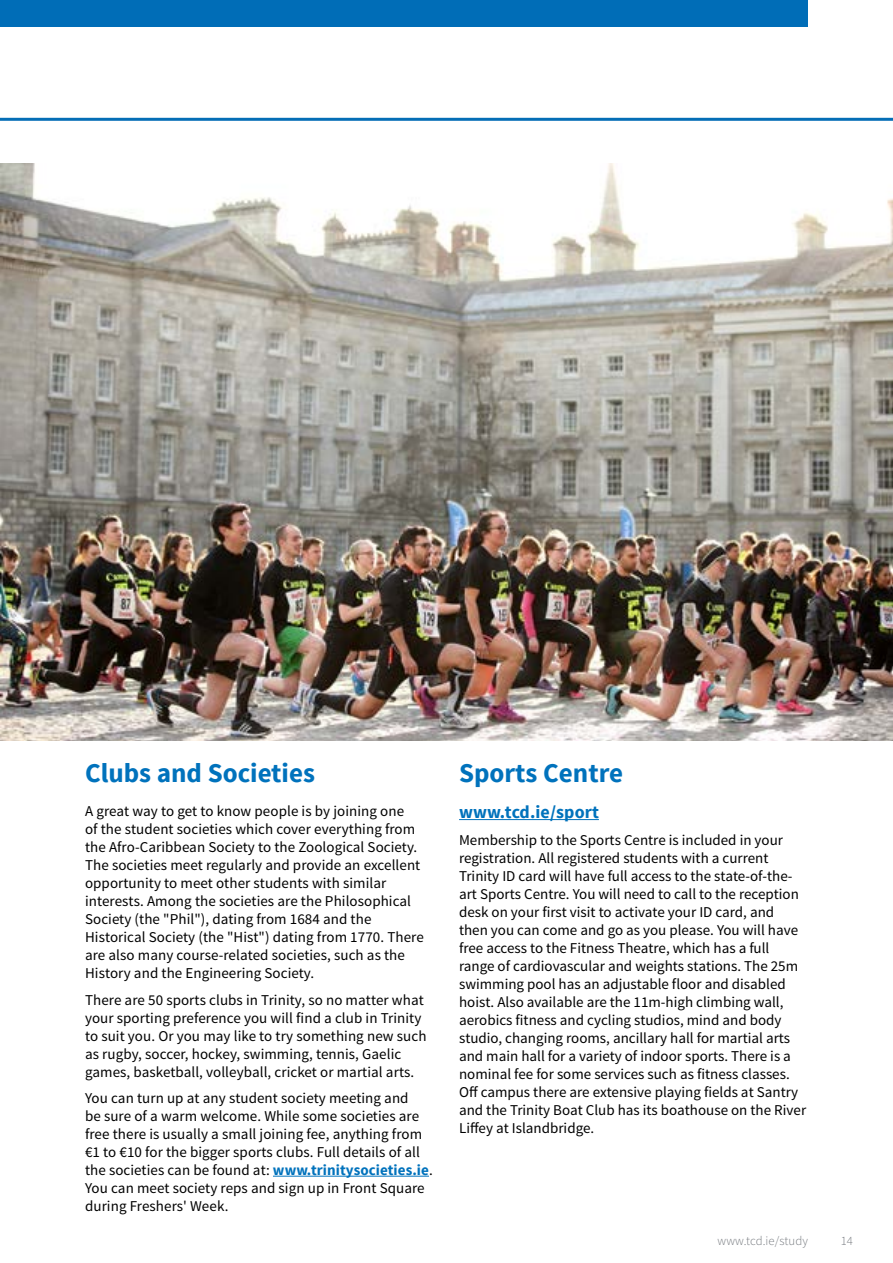
<style>
.page{position:relative;width:893px;height:1263px;background:#fff}
.page>*{position:absolute;margin:0;border:0;box-sizing:border-box;transform-origin:0 0}
.t1{font:700 27px "Source Sans Pro";color:#0072bc}
.t2{font:700 18px "Source Sans Pro";letter-spacing:.005em;color:#0072bc}
.t3{font:15px/18px "Source Sans Pro";color:#000}
.t4{font:300 12.75px "Source Sans Pro";letter-spacing:.005em;color:#787c81}
.s1{font-weight:700;color:#0072bc}
</style>
<div class="page">
<div style="left:0;top:0;width:808px;height:26px;background:#006db7"></div>
<hr style="left:0;top:118px;width:893px;height:3px;background:#056eb6">
<hr style="left:273px;top:1176px;width:156px;height:1px;background:#0072bc">
<hr style="left:459px;top:819px;width:140px;height:1px;background:#0072bc">
<img style="left:0;top:163px;width:893px;height:578px">
<h1 class="t1" style="left:85px;top:756px;width:231px">Clubs and Societies</h1>
<p class="t3" style="left:85px;top:802px;width:340px">A great way to get to know people is by joining one<br>of the student societies which cover everything from the Afro-Caribbean Society to the Zoological Society.<br>The societies meet regularly and provide an excellent opportunity to meet other students with similar interests. Among the societies are the Philosophical Society (the "Phil"), dating from 1684 and the Historical Society (the "Hist") dating from 1770. There are also many course-related societies, such as the History and the Engineering Society.</p>
<p class="t3" style="left:85px;top:991px;width:343px">There are 50 sports clubs in Trinity, so no matter what your sporting preference you will find a club in Trinity to suit you. Or you may like to try something new such as rugby, soccer, hockey, swimming, tennis, Gaelic games, basketball, volleyball, cricket or martial arts.</p>
<p class="t3" style="left:85px;top:1089px;width:349px">You can turn up at any student society meeting and<br>be sure of a warm welcome. While some societies are free there is usually a small joining fee, anything from €1 to €10 for the bigger sports clubs. Full details of all the societies can be found at: <span class="s1">www.trinitysocieties.ie</span>.<br>You can meet society reps and sign up in Front Square during Freshers' Week.</p>
<h1 class="t1" style="left:459px;top:756px;width:166px">Sports Centre</h1>
<p class="t2" style="left:459px;top:801px;width:141px">www.tcd.ie/sport</p>
<p class="t3" style="left:459px;top:831px;width:349px">Membership to the Sports Centre is included in your registration. All registered students with a current Trinity ID card will have full access to the state-of-the&shy;art Sports Centre. You will need to call to the reception desk on your first visit to activate your ID card, and then you can come and go as you please. You will have free access to the Fitness Theatre, which has a full range of cardiovascular and weights stations. The 25m swimming pool has an adjustable floor and disabled hoist. Also available are the 11m-high climbing wall, aerobics fitness and cycling studios, mind and body studio, changing rooms, ancillary hall for martial arts and main hall for a variety of indoor sports. There is a nominal fee for some services such as fitness classes.<br>Off campus there are extensive playing fields at Santry and the Trinity Boat Club has its boathouse on the River Liffey at Islandbridge.</p>
<p class="t4" style="left:718px;top:1233px;width:92px">www.tcd.ie/study</p>
<p class="t4" style="left:841px;top:1233px;width:14px">14</p>
</div>
